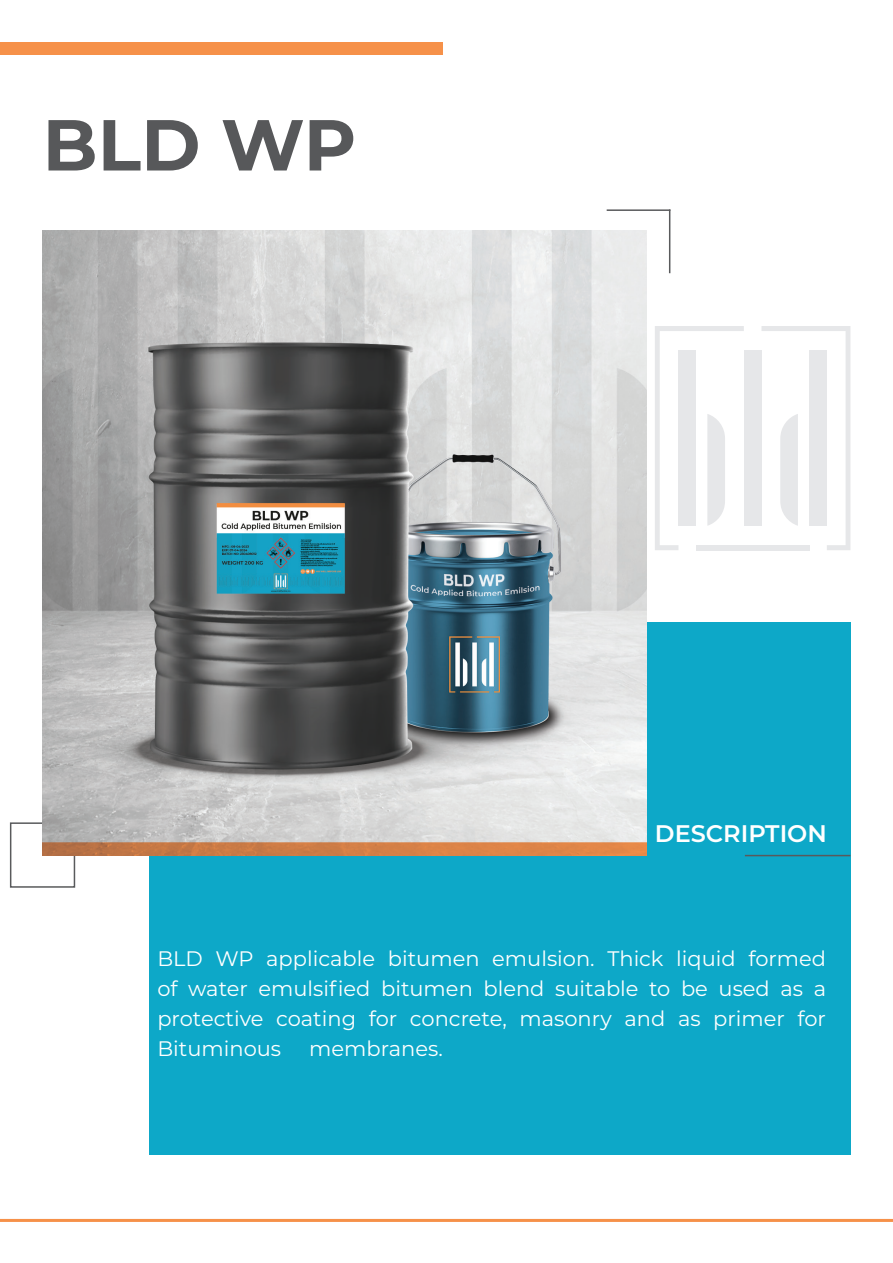
<style>
.page{position:relative;width:893px;height:1263px;background:#fff}
.page>*{position:absolute;margin:0;border:0;box-sizing:border-box;transform-origin:0 0}
.t1{font:700 72px "Montserrat";color:#57585a}
.t2{font:600 24px "Montserrat";color:#fff}
.t3{font:21px/30px "Montserrat";color:#fff;text-align:justify}
</style>
<div class="page">
<hr style="left:0;top:1219px;width:893px;height:3px;background:#f69149">
<div style="left:149px;top:622px;width:701px;height:532px;background:#0da8c8"></div>
<div style="left:0;top:43px;width:442px;height:12px;background:#f69149"></div>
<div style="left:10px;top:822px;width:65px;height:66px;border:2px solid #595a5c"></div>
<img style="left:43px;top:230px;width:603px;height:625px">
<hr style="left:607px;top:209px;width:63px;height:2px;background:#595a5c">
<hr style="left:669px;top:209px;width:1px;height:64px;background:#595a5c">
<hr style="left:745px;top:855px;width:105px;height:1px;background:#595a5c">
<div style="left:744px;top:350px;width:17px;height:176px;background:#e6e7e9"></div>
<svg style="left:655px;top:326px;width:89px;height:224px"></svg>
<svg style="left:761px;top:326px;width:89px;height:224px"></svg>
<div style="left:696px;top:545px;width:113px;height:5px;background:#e6e7e9"></div>
<p class="t1" style="left:43px;top:93px;width:315px">BLD WP</p>
<p class="t2" style="left:655px;top:816px;width:174px">DESCRIPTION</p>
<p class="t3" style="left:157px;top:943px;width:670px">BLD WP applicable bitumen emulsion. Thick liquid formed of water emulsified bitumen blend suitable to be used as a protective coating for concrete, masonry and as primer for Bituminous</p>
<p class="t3" style="left:309px;top:1033px;width:135px">membranes.</p>
</div>
